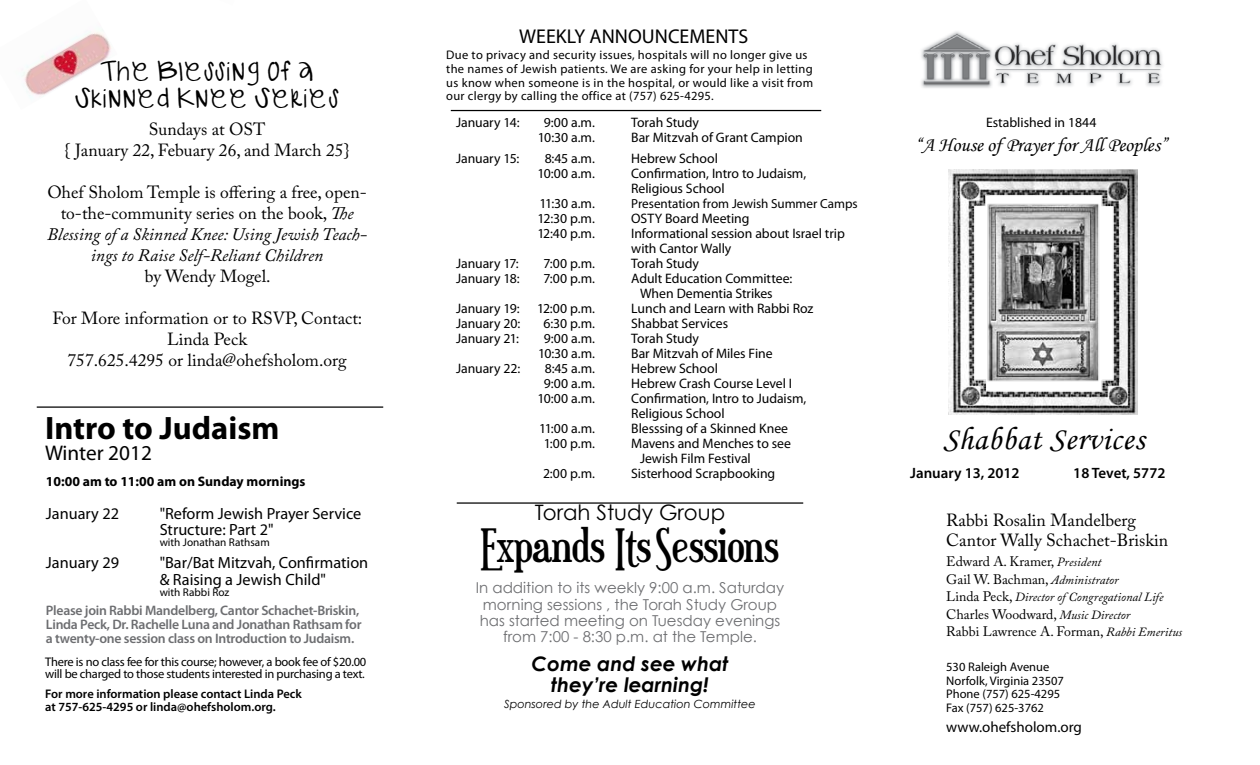
<style>
.page{position:relative;width:1260px;height:765px;background:#fff}
.page>*{position:absolute;margin:0;border:0;box-sizing:border-box;transform-origin:0 0}
.t1{font:47.5px "Euphorigenic";letter-spacing:-.01em;color:#000}
.t2{font:32.5px "Monotype Corsiva";letter-spacing:.02em;color:#000}
.t3{font:700 32.5px "Myriad Pro";color:#000}
.t4{font:22.5px/27px "gabiieshandwritting";color:#000;text-align:center}
.t5{font:21.25px "Century Gothic";color:#000}
.t6{font:21.25px "Myriad Pro";color:#000}
.t7{font:italic 700 20px/21.2px "Century Gothic";color:#000;text-align:center}
.t8{font:20px "Monotype Corsiva";color:#000}
.t9{font:20px "Myriad Pro";color:#000}
.t10{font:17.5px/21px "Adobe Caslon Pro";color:#000;text-align:center}
.t11{font:italic 17.5px/21px "Adobe Caslon Pro";color:#000;text-align:center}
.t12{font:16.25px/16.2px "Myriad Pro";color:#000}
.t13{font:15px/16.2px "Century Gothic";color:#6d6e71;text-align:center}
.t14{font:600 15px "Myriad Pro";color:#000}
.t15{font:15px "Myriad Pro";color:#000}
.t16{font:13.75px/15px "Myriad Pro";letter-spacing:-.005em;color:#000}
.t17{font:600 13.75px/13.8px "Myriad Pro";letter-spacing:-.02em;color:#6d6e71}
.t18{font:13.75px/17.5px "Adobe Caslon Pro";color:#000}
.t19{font:700 13.75px "Myriad Pro";color:#000}
.t20{font:13.12px "Myriad Pro";letter-spacing:-.005em;color:#000}
.t21{font:12.5px/13.8px "Myriad Pro";letter-spacing:.02em;color:#000}
.t22{font:12.5px/12.5px "Myriad Pro";letter-spacing:-.02em;color:#000}
.t23{font:600 12.5px/13.8px "Myriad Pro";color:#000}
.t24{font:12.5px/13.8px "Myriad Pro";color:#000}
.t25{font:italic 12.5px "Adobe Caslon Pro";color:#000}
.t26{font:italic 11.25px "Century Gothic";color:#000}
.t27{font:11.25px "Myriad Pro";color:#000}
.s1{font-style:normal}
.s2{font-style:italic;font-size:12.5px}
.s3{font-style:normal;font-size:13.75px}
</style>
<div class="page">
<img style="left:921px;top:31px;width:242px;height:57px">
<img style="left:948px;top:170px;width:189px;height:245px">
<hr style="left:451px;top:110px;width:370px;height:1px;background:#000">
<hr style="left:37px;top:406px;width:346px;height:2px;background:#000">
<hr style="left:457px;top:502px;width:346px;height:2px;background:#000">
<img style="left:22px;top:32px;width:89px;height:66px">
<h3 class="t4" style="left:75px;top:60px;width:266px">THE BLESSING OF A<br>SKINNED KNEE SERIES</h3>
<p class="t10" style="left:65px;top:118px;width:287px">Sundays at OST<br>{ January 22, Febuary 26, and March 25}</p>
<p class="t11" style="left:47px;top:181px;width:321px"><span class="s1">Ohef Sholom Temple is offering a free, open&shy;to-the-community series on the book,</span> The Blessing of a Skinned Knee: Using Jewish Teach&shy;ings to Raise Self-Reliant Children</p>
<p class="t10" style="left:145px;top:265px;width:127px">by Wendy Mogel.</p>
<p class="t10" style="left:52px;top:307px;width:311px">For More information or to RSVP, Contact:<br>Linda Peck<br>757.625.4295 or linda@ohefsholom.org</p>
<h2 class="t3" style="left:45px;top:407px;width:236px">Intro to Judaism</h2>
<h3 class="t6" style="left:45px;top:440px;width:108px">Winter 2012</h3>
<p class="t19" style="left:46px;top:472px;width:261px">10:00 am to 11:00 am on Sunday mornings</p>
<p class="t12" style="left:46px;top:505px;width:75px">January 22</p>
<p class="t12" style="left:160px;top:505px;width:203px">"Reform Jewish Prayer Service<br>Structure: Part 2"</p>
<p class="t27" style="left:160px;top:536px;width:112px">with Jonathan Rathsam</p>
<p class="t12" style="left:46px;top:555px;width:75px">January 29</p>
<p class="t12" style="left:160px;top:555px;width:210px">"Bar/Bat Mitzvah, Confirmation &amp; Raising a Jewish Child"</p>
<p class="t27" style="left:160px;top:585px;width:71px">with Rabbi Roz</p>
<p class="t17" style="left:46px;top:603px;width:317px">Please join Rabbi Mandelberg, Cantor Schachet-Briskin,<br>Linda Peck, Dr. Rachelle Luna and Jonathan Rathsam for a twenty-one session class on Introduction to Judaism.</p>
<p class="t22" style="left:45px;top:655px;width:323px">There is no class fee for this course; however, a book fee of $20.00 will be charged to those students interested in purchasing a text.</p>
<p class="t23" style="left:45px;top:686px;width:258px">For more information please contact Linda Peck at 757-625-4295 or linda@ohefsholom.org.</p>
<h3 class="t9" style="left:519px;top:24px;width:230px">WEEKLY ANNOUNCEMENTS</h3>
<p class="t21" style="left:446px;top:48px;width:368px">Due to privacy and security issues, hospitals will no longer give us the names of Jewish patients. We are asking for your help in letting us know when someone is in the hospital, or would like a visit from our clergy by calling the office at (757) 625-4295.</p>
<p class="t16" style="left:456px;top:115px;width:65px">January 14:</p>
<p class="t16" style="left:544px;top:115px;width:53px">9:00 a.m.</p>
<p class="t16" style="left:631px;top:115px;width:69px">Torah Study</p>
<p class="t16" style="left:538px;top:130px;width:59px">10:30 a.m.</p>
<p class="t16" style="left:631px;top:130px;width:173px">Bar Mitzvah of Grant Campion</p>
<p class="t16" style="left:456px;top:151px;width:64px">January 15:</p>
<p class="t16" style="left:545px;top:151px;width:52px">8:45 a.m.</p>
<p class="t16" style="left:631px;top:151px;width:88px">Hebrew School</p>
<p class="t16" style="left:538px;top:166px;width:59px">10:00 a.m.</p>
<p class="t16" style="left:631px;top:166px;width:177px">Confirmation, Intro to Judaism,<br>Religious School</p>
<p class="t16" style="left:540px;top:196px;width:57px">11:30 a.m.</p>
<p class="t20" style="left:631px;top:195px;width:228px">Presentation from Jewish Summer Camps</p>
<p class="t16" style="left:538px;top:211px;width:59px">12:30 p.m.</p>
<p class="t16" style="left:631px;top:211px;width:120px">OSTY Board Meeting</p>
<p class="t16" style="left:537px;top:226px;width:59px">12:40 p.m.</p>
<p class="t16" style="left:631px;top:226px;width:215px">Informational session about Israel trip with Cantor Wally</p>
<p class="t16" style="left:456px;top:256px;width:64px">January 17:</p>
<p class="t16" style="left:544px;top:256px;width:53px">7:00 p.m.</p>
<p class="t16" style="left:631px;top:256px;width:69px">Torah Study</p>
<p class="t16" style="left:456px;top:271px;width:65px">January 18:</p>
<p class="t16" style="left:544px;top:271px;width:53px">7:00 p.m.</p>
<p class="t16" style="left:640px;top:271px;width:154px;text-indent:-9px">Adult Education Committee:<br>When Dementia Strikes</p>
<p class="t16" style="left:456px;top:301px;width:65px">January 19:</p>
<p class="t16" style="left:537px;top:301px;width:59px">12:00 p.m.</p>
<p class="t16" style="left:631px;top:301px;width:184px">Lunch and Learn with Rabbi Roz</p>
<p class="t16" style="left:456px;top:316px;width:66px">January 20:</p>
<p class="t16" style="left:543px;top:316px;width:53px">6:30 p.m.</p>
<p class="t16" style="left:631px;top:316px;width:98px">Shabbat Services</p>
<p class="t16" style="left:456px;top:331px;width:64px">January 21:</p>
<p class="t16" style="left:544px;top:331px;width:53px">9:00 a.m.</p>
<p class="t16" style="left:631px;top:331px;width:69px">Torah Study</p>
<p class="t16" style="left:538px;top:346px;width:59px">10:30 a.m.</p>
<p class="t16" style="left:631px;top:346px;width:143px">Bar Mitzvah of Miles Fine</p>
<p class="t16" style="left:456px;top:361px;width:65px">January 22:</p>
<p class="t16" style="left:545px;top:361px;width:52px">8:45 a.m.</p>
<p class="t16" style="left:631px;top:361px;width:88px">Hebrew School</p>
<p class="t16" style="left:544px;top:376px;width:53px">9:00 a.m.</p>
<p class="t16" style="left:631px;top:376px;width:162px">Hebrew Crash Course Level I</p>
<p class="t16" style="left:538px;top:391px;width:59px">10:00 a.m.</p>
<p class="t16" style="left:631px;top:391px;width:177px">Confirmation, Intro to Judaism,<br>Religious School</p>
<p class="t16" style="left:539px;top:421px;width:57px">11:00 a.m.</p>
<p class="t16" style="left:631px;top:421px;width:158px">Blesssing of a Skinned Knee</p>
<p class="t16" style="left:544px;top:436px;width:53px">1:00 p.m.</p>
<p class="t16" style="left:640px;top:436px;width:153px;text-indent:-9px">Mavens and Menches to see<br>Jewish Film Festival</p>
<p class="t16" style="left:543px;top:466px;width:53px">2:00 p.m.</p>
<p class="t16" style="left:631px;top:466px;width:146px">Sisterhood Scrapbooking</p>
<h3 class="t5" style="left:535px;top:499px;width:192px">Torah Study Group</h3>
<h1 class="t1" style="left:481px;top:521px;width:299px">Expands Its Sessions</h1>
<p class="t13" style="left:476px;top:580px;width:310px">In addition to its weekly 9:00 a.m. Saturday morning sessions , the Torah Study Group has started meeting on Tuesday evenings from 7:00 - 8:30 p.m. at the Temple.</p>
<h3 class="t7" style="left:532px;top:652px;width:198px">Come and see what they’re learning!</h3>
<p class="t26" style="left:504px;top:697px;width:253px">Sponsored by the Adult Education Committee</p>
<p class="t16" style="left:986px;top:114px;width:112px">Established in 1844</p>
<h3 class="t8" style="left:915px;top:132px;width:253px">“A House of Prayer for All Peoples”</h3>
<h2 class="t2" style="left:943px;top:419px;width:203px">Shabbat Services</h2>
<p class="t14" style="left:910px;top:464px;width:111px">January 13, 2012</p>
<p class="t14" style="left:1073px;top:464px;width:94px">18 Tevet, 5772</p>
<p class="t10" style="left:946px;top:510px;width:223px;line-height:20px;text-align:left">Rabbi Rosalin Mandelberg<br>Cantor Wally Schachet-Briskin</p>
<p class="t18" style="left:946px;top:553px;width:174px">Edward A. Kramer, <span class="s2">President<br></span>Gail W. Bachman, <span class="s2">Administrator</span></p>
<p class="t25" style="left:946px;top:590px;width:219px"><span class="s3">Linda Peck,</span> Director of Congregational Life</p>
<p class="t18" style="left:946px;top:605px;width:237px">Charles Woodward, <span class="s2">Music Director<br></span>Rabbi Lawrence A. Forman, <span class="s2">Rabbi Emeritus</span></p>
<p class="t24" style="left:946px;top:660px;width:119px">530 Raleigh Avenue<br>Norfolk, Virginia 23507<br>Phone (757) 625-4295<br>Fax (757) 625-3762</p>
<p class="t15" style="left:946px;top:718px;width:137px">www.ohefsholom.org</p>
</div>
